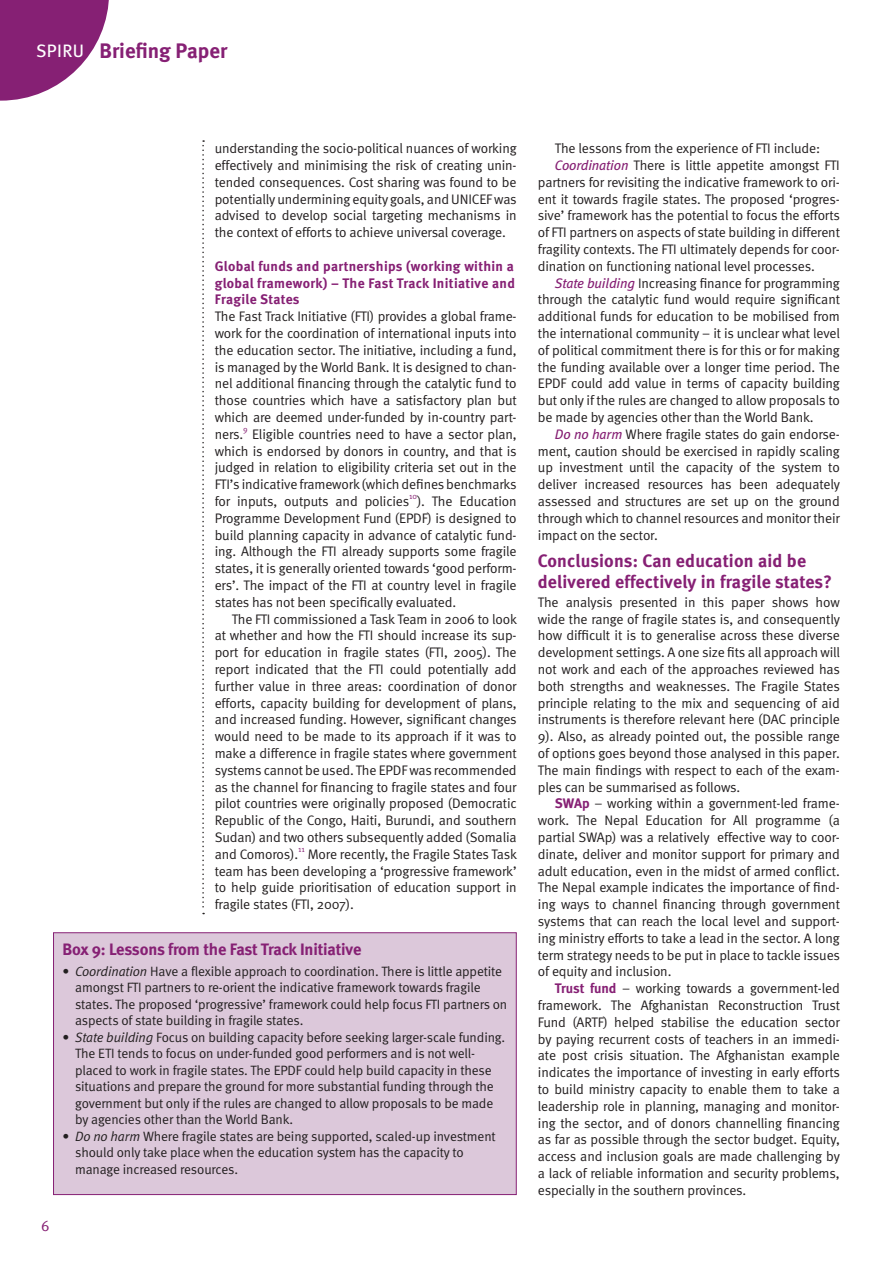
<style>
.page{position:relative;width:893px;height:1263px;background:#fff}
.page>*{position:absolute;margin:0;border:0;box-sizing:border-box;transform-origin:0 0}
.t1{font:700 21px "Meta";color:#862074}
.t2{font:700 18px/21px "Meta";letter-spacing:.01em;color:#862074}
.t3{font:700 16.5px "Meta";letter-spacing:-.01em;color:#862074}
.t4{font:15px "Meta Normal Expert";color:#862074}
.t5{font:13.8px/16.8px "Meta Normal";letter-spacing:-.01em;color:#231f20;text-align:justify}
.t6{font:700 13.8px/16.8px "Meta";letter-spacing:.025em;color:#862074;text-align:justify}
.t7{font:13.5px/16.5px "Meta Normal";letter-spacing:-.01em;color:#231f20}
.t8{font:8.1px "Meta Normal";color:#862074}
.s1{font-weight:400;font-size:18px;color:#fff}
.s2{font-style:italic}
.s3{font-family:"Meta";font-style:italic;color:#862074}
.s4{font-family:"Meta";font-weight:700;color:#862074}
</style>
<div class="page">
<svg style="left:0;top:0;width:109px;height:101px"></svg>
<div style="left:54px;top:933px;width:462px;height:261px;background:#dcc8da"></div>
<div style="left:53px;top:932px;width:464px;height:263px;border:1px solid #862074"></div>
<svg style="left:202px;top:140px;width:2px;height:774px"></svg>
<h1 class="t1" style="left:36px;top:38px;width:193px"><span class="s1">SPIRU</span> Briefing Paper</h1>
<p class="t5" style="left:215px;top:140px;width:304px">understanding the socio-political nuances of working effectively and minimising the risk of creating unin&shy;tended consequences. Cost sharing was found to be potentially undermining equity goals, and UNICEF was advised to develop social targeting mechanisms in the context of efforts to achieve universal coverage.</p>
<p class="t6" style="left:215px;top:257px;width:302px">Global funds and partnerships (working within a global framework) − The Fast Track Initiative and Fragile States</p>
<p class="t5" style="left:215px;top:308px;width:304px">The Fast Track Initiative (FTI) provides a global frame&shy;work for the coordination of international inputs into the education sector. The initiative, including a fund, is managed by the World Bank. It is designed to chan&shy;nel additional financing through the catalytic fund to those countries which have a satisfactory plan but which are deemed under-funded by in-country part&shy;ners.</p>
<p class="t8" style="left:243px;top:424px;width:6px">9</p>
<p class="t5" style="left:215px;top:425px;width:304px;text-indent:37px">Eligible countries need to have a sector plan, which is endorsed by donors in country, and that is judged in relation to eligibility criteria set out in the FTI’s indicative framework (which defines benchmarks for inputs, outputs and policies</p>
<p class="t8" style="left:409px;top:492px;width:9px">10</p>
<p class="t5" style="left:215px;top:493px;width:303px;text-indent:202px">). The Education Programme Development Fund (EPDF) is designed to build planning capacity in advance of catalytic fund&shy;ing. Although the FTI already supports some fragile states, it is generally oriented towards ‘good perform&shy;ers’. The impact of the FTI at country level in fragile states has not been specifically evaluated.</p>
<p class="t5" style="left:215px;top:610px;width:304px;text-indent:17px">The FTI commissioned a Task Team in 2006 to look at whether and how the FTI should increase its sup&shy;port for education in fragile states (FTI, 2005). The report indicated that the FTI could potentially add further value in three areas: coordination of donor efforts, capacity building for development of plans, and increased funding. However, significant changes would need to be made to its approach if it was to make a difference in fragile states where government systems cannot be used. The EPDF was recommended as the channel for financing to fragile states and four pilot countries were originally proposed (Democratic Republic of the Congo, Haiti, Burundi, and southern Sudan) and two others subsequently added (Somalia and Comoros).</p>
<p class="t8" style="left:298px;top:844px;width:8px">11</p>
<p class="t5" style="left:215px;top:845px;width:304px;text-indent:93px">More recently, the Fragile States Task team has been developing a ‘progressive framework’ to help guide prioritisation of education support in fragile states (FTI, 2007).</p>
<p class="t3" style="left:62px;top:939px;width:300px">Box 9: Lessons from the Fast Track Initiative</p>
<p class="t7" style="left:75px;top:962px;width:434px;text-indent:-13px">• <span class="s2">Coordination</span> Have a flexible approach to coordination. There is little appetite amongst FTI partners to re-orient the indicative framework towards fragile states. The proposed ‘progressive’ framework could help focus FTI partners on aspects of state building in fragile states.</p>
<p class="t7" style="left:75px;top:1028px;width:432px;text-indent:-13px">• <span class="s2">State building</span> Focus on building capacity before seeking larger-scale funding.<br>The ETI tends to focus on under-funded good performers and is not well&shy;placed to work in fragile states. The EPDF could help build capacity in these situations and prepare the ground for more substantial funding through the government but only if the rules are changed to allow proposals to be made by agencies other than the World Bank.</p>
<p class="t7" style="left:75px;top:1127px;width:422px;text-indent:-13px">• <span class="s2">Do no harm</span> Where fragile states are being supported, scaled-up investment should only take place when the education system has the capacity to manage increased resources.</p>
<p class="t4" style="left:41px;top:1218px;width:10px">6</p>
<p class="t5" style="left:555px;top:140px;width:267px">The lessons from the experience of FTI include:</p>
<p class="t5" style="left:555px;top:157px;width:286px"><span class="s3">Coordination</span> There is little appetite amongst FTI</p>
<p class="t5" style="left:538px;top:173px;width:303px">partners for revisiting the indicative framework to ori-</p>
<p class="t5" style="left:538px;top:190px;width:303px">ent it towards fragile states. The proposed ‘progres-</p>
<p class="t5" style="left:538px;top:207px;width:304px">sive’ framework has the potential to focus the efforts</p>
<p class="t5" style="left:538px;top:224px;width:304px">of FTI partners on aspects of state building in different</p>
<p class="t5" style="left:538px;top:241px;width:303px">fragility contexts. The FTI ultimately depends for coor-</p>
<p class="t5" style="left:538px;top:257px;width:278px">dination on functioning national level processes.</p>
<p class="t5" style="left:555px;top:274px;width:286px"><span class="s3">State building</span> Increasing finance for programming</p>
<p class="t5" style="left:538px;top:291px;width:304px">through the catalytic fund would require significant</p>
<p class="t5" style="left:538px;top:308px;width:303px">additional funds for education to be mobilised from</p>
<p class="t5" style="left:538px;top:325px;width:304px">the international community – it is unclear what level</p>
<p class="t5" style="left:538px;top:341px;width:303px">of political commitment there is for this or for making</p>
<p class="t5" style="left:538px;top:358px;width:303px">the funding available over a longer time period. The</p>
<p class="t5" style="left:538px;top:375px;width:303px">EPDF could add value in terms of capacity building</p>
<p class="t5" style="left:538px;top:392px;width:303px">but only if the rules are changed to allow proposals to</p>
<p class="t5" style="left:538px;top:409px;width:277px">be made by agencies other than the World Bank.</p>
<p class="t5" style="left:555px;top:425px;width:286px"><span class="s3">Do no harm</span> Where fragile states do gain endorse-</p>
<p class="t5" style="left:538px;top:442px;width:303px">ment, caution should be exercised in rapidly scaling</p>
<p class="t5" style="left:538px;top:459px;width:303px">up investment until the capacity of the system to</p>
<p class="t5" style="left:538px;top:476px;width:304px">deliver increased resources has been adequately</p>
<p class="t5" style="left:538px;top:493px;width:303px">assessed and structures are set up on the ground</p>
<p class="t5" style="left:538px;top:509px;width:303px">through which to channel resources and monitor their</p>
<p class="t5" style="left:538px;top:526px;width:122px">impact on the sector.</p>
<h2 class="t2" style="left:538px;top:550px;width:296px">Conclusions: Can education aid be delivered effectively in fragile states?</h2>
<p class="t5" style="left:538px;top:593px;width:304px">The analysis presented in this paper shows how wide the range of fragile states is, and consequently how difficult it is to generalise across these diverse development settings. A one size fits all approach will not work and each of the approaches reviewed has both strengths and weaknesses. The Fragile States principle relating to the mix and sequencing of aid instruments is therefore relevant here (DAC principle 9). Also, as already pointed out, the possible range of options goes beyond those analysed in this paper.<br>The main findings with respect to each of the exam&shy;ples can be summarised as follows.</p>
<p class="t5" style="left:538px;top:795px;width:304px;text-indent:17px"><span class="s4">SWAp</span> − working within a government-led frame&shy;work. The Nepal Education for All programme (a partial SWAp) was a relatively effective way to coor&shy;dinate, deliver and monitor support for primary and adult education, even in the midst of armed conflict.<br>The Nepal example indicates the importance of find&shy;ing ways to channel financing through government systems that can reach the local level and support&shy;ing ministry efforts to take a lead in the sector. A long term strategy needs to be put in place to tackle issues of equity and inclusion.</p>
<p class="t5" style="left:538px;top:980px;width:304px;text-indent:17px"><span class="s4">Trust fund</span> − working towards a government-led framework. The Afghanistan Reconstruction Trust Fund (ARTF) helped stabilise the education sector by paying recurrent costs of teachers in an immedi&shy;ate post crisis situation. The Afghanistan example indicates the importance of investing in early efforts to build ministry capacity to enable them to take a leadership role in planning, managing and monitor&shy;ing the sector, and of donors channelling financing as far as possible through the sector budget. Equity, access and inclusion goals are made challenging by a lack of reliable information and security problems, especially in the southern provinces.</p>
</div>
